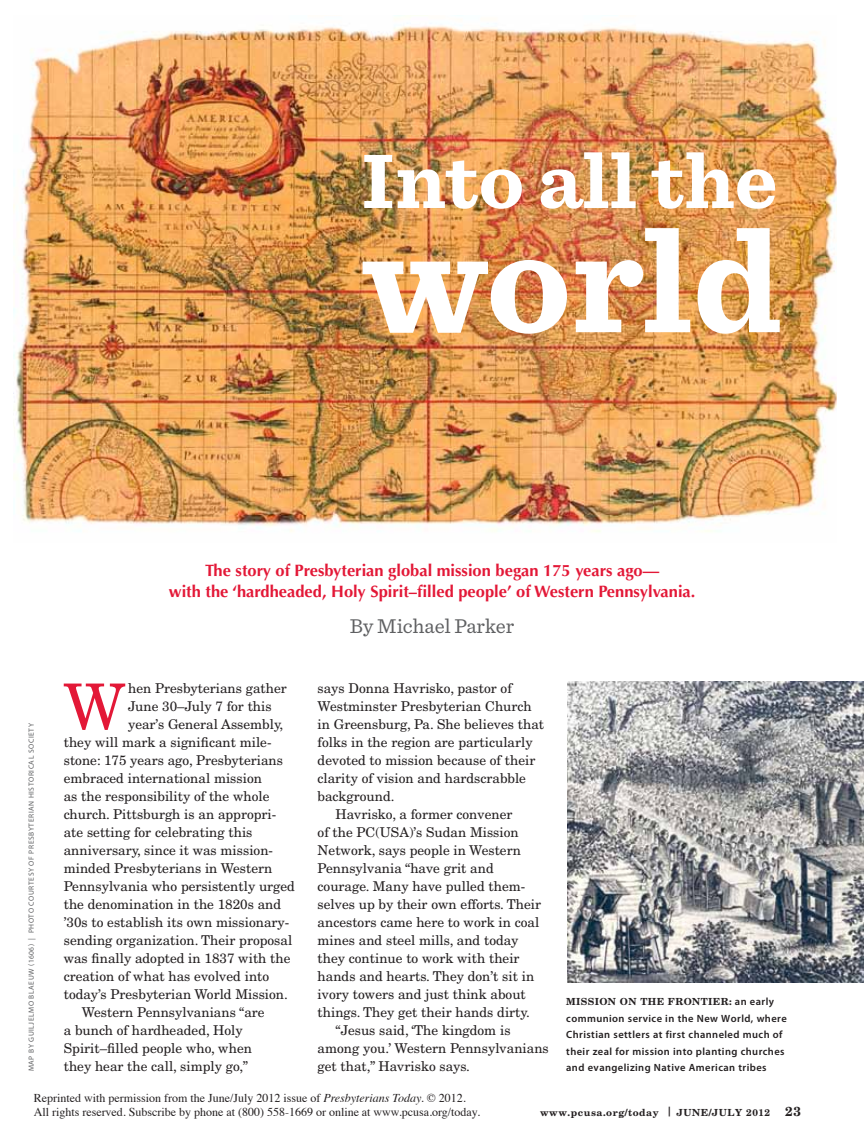
<style>
.page{position:relative;width:864px;height:1148px;background:#fff}
.page>*{position:absolute;margin:0;border:0;box-sizing:border-box;transform-origin:0 0}
.t1{font:700 150.75px "Sentinel";letter-spacing:-.005em;color:#fff}
.t2{font:700 80.7px "Sentinel";color:#fff}
.t3{font:63.3px "New Century Schlbk LT Std";color:#e31837}
.t4{font:21px "Sentinel";color:#5f6062}
.t5{font:700 16.5px/21px "Optima LT Std";color:#e31837;text-align:center}
.t6{font:13.5px "New Century Schlbk LT Std";color:#231f20}
.t7{font:12px/14.4px "Times";color:#231f20}
.t8{font:600 10.5px/16.5px "Myriad Pro";letter-spacing:.04em;color:#231f20}
.t9{font:700 9.75px "New Century Schlbk LT Std";letter-spacing:.04em;color:#231f20}
.t10{font:7.5px "Myriad Pro";letter-spacing:.075em;color:#5f6062}
.s1{font-family:"Myriad Pro";font-weight:600;font-size:10.5px}
.s2{font-style:italic}
.s3{font-size:13.2px}
</style>
<div class="page">
<img style="left:13px;top:25px;width:824px;height:507px">
<img style="left:567px;top:681px;width:297px;height:301px">
<h2 class="t2" style="left:361px;top:117px;width:418px">Into all the</h2>
<h1 class="t1" style="left:361px;top:163px;width:423px">world</h1>
<p class="t10" style="left:27px;top:1071px;width:349px;rotate:-90deg">Map by Guiljelmo Blaeuw (1606) | Photo courtesy of Presbyterian Historical Society</p>
<p class="t5" style="left:169px;top:560px;width:528px">The story of Presbyterian global mission began 175 years ago—<br>with the ‘hardheaded, Holy Spirit–filled people’ of Western Pennsylvania.</p>
<h3 class="t4" style="left:350px;top:610px;width:166px">By Michael Parker</h3>
<h3 class="t3" style="left:63px;top:668px;width:64px">W</h3>
<p class="t6" style="left:128px;top:680px;width:160px">hen Presbyterians gather</p>
<p class="t6" style="left:128px;top:698px;width:145px">June 30–July 7 for this</p>
<p class="t6" style="left:128px;top:716px;width:157px">year’s General Assembly,</p>
<p class="t6" style="left:64px;top:734px;width:209px">they will mark a significant mile-</p>
<p class="t6" style="left:64px;top:752px;width:221px">stone: 175 years ago, Presbyterians</p>
<p class="t6" style="left:64px;top:770px;width:200px">embraced international mission</p>
<p class="t6" style="left:64px;top:788px;width:207px">as the responsibility of the whole</p>
<p class="t6" style="left:64px;top:806px;width:214px">church. Pittsburgh is an appropri-</p>
<p class="t6" style="left:64px;top:824px;width:190px">ate setting for celebrating this</p>
<p class="t6" style="left:64px;top:842px;width:211px">anniversary, since it was mission-</p>
<p class="t6" style="left:64px;top:860px;width:210px">minded Presbyterians in Western</p>
<p class="t6" style="left:64px;top:878px;width:233px">Pennsylvania who persistently urged</p>
<p class="t6" style="left:64px;top:896px;width:219px">the denomination in the 1820s and</p>
<p class="t6" style="left:64px;top:914px;width:227px">’30s to establish its own missionary-</p>
<p class="t6" style="left:64px;top:932px;width:230px">sending organization. Their proposal</p>
<p class="t6" style="left:64px;top:950px;width:228px">was finally adopted in 1837 with the</p>
<p class="t6" style="left:64px;top:968px;width:207px">creation of what has evolved into</p>
<p class="t6" style="left:64px;top:986px;width:226px">today’s Presbyterian World Mission.</p>
<p class="t6" style="left:82px;top:1004px;width:184px">Western Pennsylvanians “are</p>
<p class="t6" style="left:64px;top:1022px;width:180px">a bunch of hardheaded, Holy</p>
<p class="t6" style="left:64px;top:1040px;width:190px">Spirit–filled people who, when</p>
<p class="t6" style="left:64px;top:1058px;width:186px">they hear the call, simply go,”</p>
<p class="t6" style="left:318px;top:680px;width:196px">says Donna Havrisko, pastor of</p>
<p class="t6" style="left:318px;top:698px;width:216px">Westminster Presbyterian Church</p>
<p class="t6" style="left:318px;top:716px;width:228px">in Greensburg, Pa. She believes that</p>
<p class="t6" style="left:318px;top:734px;width:217px">folks in the region are particularly</p>
<p class="t6" style="left:318px;top:752px;width:219px">devoted to mission because of their</p>
<p class="t6" style="left:318px;top:770px;width:210px">clarity of vision and hardscrabble</p>
<p class="t6" style="left:318px;top:788px;width:78px">background.</p>
<p class="t6" style="left:336px;top:806px;width:178px">Havrisko, a former convener</p>
<p class="t6" style="left:318px;top:824px;width:203px">of the PC(USA)’s Sudan Mission</p>
<p class="t6" style="left:318px;top:842px;width:205px">Network, says people in Western</p>
<p class="t6" style="left:318px;top:860px;width:178px">Pennsylvania “have grit and</p>
<p class="t6" style="left:318px;top:878px;width:209px">courage. Many have pulled them-</p>
<p class="t6" style="left:318px;top:896px;width:225px">selves up by their own efforts. Their</p>
<p class="t6" style="left:318px;top:914px;width:223px">ancestors came here to work in coal</p>
<p class="t6" style="left:318px;top:932px;width:202px">mines and steel mills, and today</p>
<p class="t6" style="left:318px;top:950px;width:204px">they continue to work with their</p>
<p class="t6" style="left:318px;top:968px;width:218px">hands and hearts. They don’t sit in</p>
<p class="t6" style="left:318px;top:986px;width:210px">ivory towers and just think about</p>
<p class="t6" style="left:318px;top:1004px;width:214px">things. They get their hands dirty.</p>
<p class="t6" style="left:336px;top:1022px;width:176px">“Jesus said, ‘The kingdom is</p>
<p class="t6" style="left:318px;top:1040px;width:233px">among you.’ Western Pennsylvanians</p>
<p class="t6" style="left:318px;top:1058px;width:154px">get that,” Havrisko says.</p>
<p class="t9" style="left:566px;top:995px;width:209px">MISSION ON THE FRONTIER: <span class="s1">an early</span></p>
<p class="t8" style="left:566px;top:1009px;width:222px">communion service in the New World, where Christian settlers at first channeled much of their zeal for mission into planting churches and evangelizing Native American tribes</p>
<p class="t7" style="left:34px;top:1089px;width:448px">Reprinted with permission from the June/July 2012 issue of <span class="s2">Presbyterians Today.</span> © 2012.<br>All rights reserved. Subscribe by phone at (800) 558-1669 or online at www.pcusa.org/today.</p>
<p class="t9" style="left:540px;top:1106px;width:262px">WWW.PCUSA.ORG/TODAY | JUNE/JULY 2012 <span class="s3">23</span></p>
</div>
